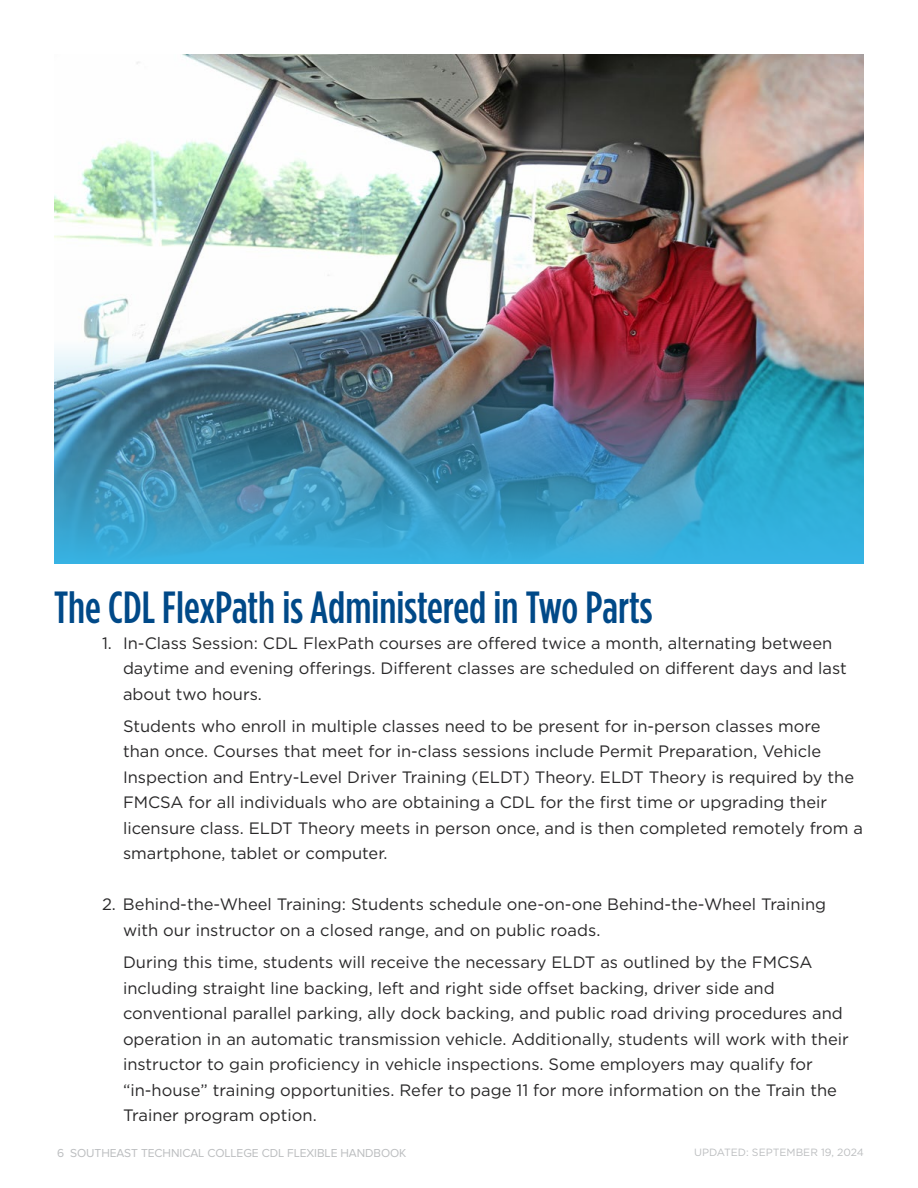
<style>
.page{position:relative;width:918px;height:1188px;background:#fff}
.page>*{position:absolute;margin:0;border:0;box-sizing:border-box;transform-origin:0 0}
.t1{font:500 45px "Gotham Condensed";color:#004988}
.t2{font:16.5px/25.5px "Gotham";color:#292829}
.t3{font:12px "Proxima Nova";letter-spacing:-.005em;color:#bcbec0}
.t4{font:10.5px "Gotham";color:#bcbec0}
</style>
<div class="page">
<img style="left:54px;top:54px;width:810px;height:207px">
<img style="left:54px;top:261px;width:810px;height:303px">
<h1 class="t1" style="left:54px;top:583px;width:600px">The CDL FlexPath is Administered in Two Parts</h1>
<p class="t2" style="left:123px;top:630px;width:725px;text-indent:-21px">1. In-Class Session: CDL FlexPath courses are offered twice a month, alternating between daytime and evening offerings. Different classes are scheduled on different days and last about two hours.</p>
<p class="t2" style="left:123px;top:713px;width:742px">Students who enroll in multiple classes need to be present for in-person classes more<br>than once. Courses that meet for in-class sessions include Permit Preparation, Vehicle Inspection and Entry-Level Driver Training (ELDT) Theory. ELDT Theory is required by the FMCSA for all individuals who are obtaining a CDL for the first time or upgrading their licensure class. ELDT Theory meets in person once, and is then completed remotely from a smartphone, tablet or computer.</p>
<p class="t2" style="left:123px;top:891px;width:705px;text-indent:-21px">2. Behind-the-Wheel Training: Students schedule one-on-one Behind-the-Wheel Training with our instructor on a closed range, and on public roads.</p>
<p class="t2" style="left:123px;top:949px;width:727px">During this time, students will receive the necessary ELDT as outlined by the FM CSA including straight line backing, left and right side offset backing, driver side and conventional parallel parking, ally dock backing, and public road driving procedures and operation in an automatic transmission vehicle. Additionally, students will work with their instructor to gain proficiency in vehicle inspections. Some employers may qualify for “in-house” training opportunities. Refer to page 11 for more information on the Train the Trainer program option.</p>
<p class="t3" style="left:57px;top:1146px;width:351px">6 SOUTHEAST TECHNICAL COLLEGE CDL FLEXIBLE HANDBOOK</p>
<p class="t4" style="left:694px;top:1145px;width:73px">UPDATED: Septe</p>
<p class="t4" style="left:787px;top:1145px;width:79px">mber 19, 2024</p>
</div>
